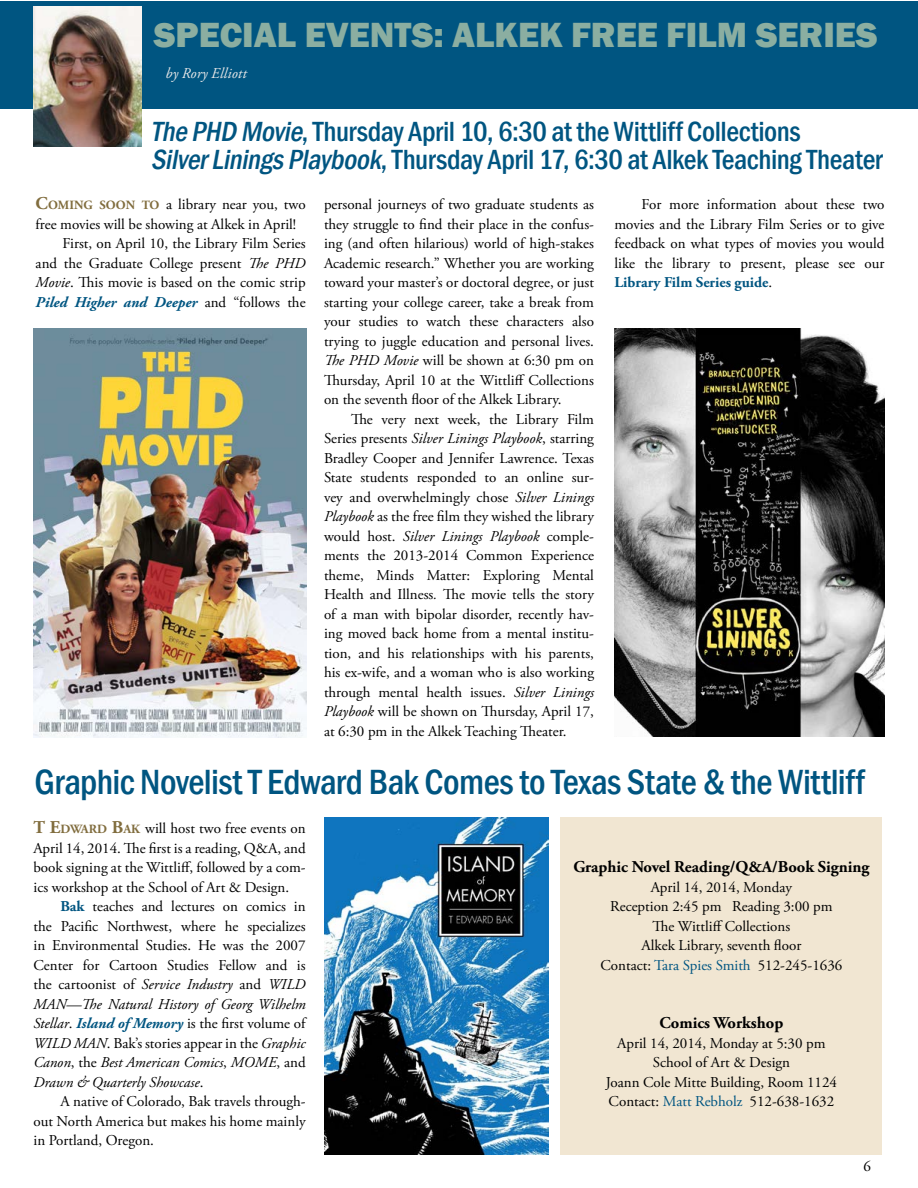
<style>
.page{position:relative;width:918px;height:1188px;background:#fff}
.page>*{position:absolute;margin:0;border:0;box-sizing:border-box;transform-origin:0 0}
.call_out_copy{font:500 condensed 36px "Franklin Gothic";letter-spacing:-.01em;color:#005581}
.section_header{font:800 36px "Franklin Gothic";color:#8baea1}
.call_out_copy-2{font:500 condensed 28.5px/28.5px "Franklin Gothic";letter-spacing:-.015em;color:#005581}
.body_text{font:700 16.5px "Adobe Garamond Pro";color:#000}
.body_text-2{font:15px/19.5px "Adobe Garamond Pro";color:#000;text-align:justify}
.body_text_1st_paragr{font:15px/19.5px "Adobe Garamond Pro";color:#000}
.byline{font:italic 15px "Adobe Garamond Pro";letter-spacing:.01em;color:#e6e7e8}
.s1{font-style:italic}
.s2{font-weight:700;font-size:18px;color:#816d3e}
.s3{font-weight:700;font-size:12.6px;color:#816d3e}
.s4{font-weight:700;font-style:italic;color:#005581}
.s5{font-weight:700;color:#005581}
.s6{color:#005581}
</style>
<div class="page">
<div style="left:0;top:1px;width:918px;height:108px;background:#005581"></div>
<img style="left:615px;top:328px;width:270px;height:409px">
<img style="left:33px;top:328px;width:274px;height:410px">
<img style="left:33px;top:6px;width:108px;height:140px">
<div style="left:561px;top:817px;width:321px;height:337px;background:#f1e6d2"></div>
<img style="left:324px;top:817px;width:225px;height:338px">
<p class="section_header" style="left:154px;top:11px;width:726px">SPECIAL EVENTS: ALKEK FREE FILM SERIES</p>
<p class="byline" style="left:166px;top:65px;width:83px">by Rory Elliott</p>
<h4 class="call_out_copy-2" style="left:151px;top:117px;width:733px"><span class="s1">ThePHD Movie</span>, Thursday April 10, 6:30 at the Wittliff Collections<br><span class="s1">SilverLiningsPlaybook</span>, Thursday April 17, 6:30 at Alkek Teaching Theater</h4>
<p class="body_text_1st_paragr" style="left:36px;top:195px;width:272px"><span class="s2">C</span><span class="s3">OMING SOON TO</span> a library near you, two free movies will be showing at Alkek in April!</p>
<p class="body_text-2" style="left:36px;top:234px;width:272px;text-indent:27px">First, on April 10, the Library Film Series and the Graduate College present <span class="s1">The PHD Movie</span>. This movie is based on the comic strip <span class="s4">Piled Higher and Deeper</span> and “follows the</p>
<p class="body_text-2" style="left:324px;top:195px;width:272px">personal journeys of two graduate students as they struggle to find their place in the confus&shy;ing (and often hilarious) world of high-stakes Academic research.” Whether you are working toward your master’s or doctoral degree, or just starting your college career, take a break from your studies to watch these characters also trying to juggle education and personal lives.<br><span class="s1">The PHD Movie</span> will be shown at 6:30 pm on Thursday, April 10 at the Wittliff Collections on the seventh floor of the Alkek Library.</p>
<p class="body_text-2" style="left:324px;top:410px;width:272px;text-indent:27px">The very next week, the Library Film Series presents <span class="s1">Silver Linings Playbook</span>, starring Bradley Cooper and Jennifer Lawrence. Texas State students responded to an online sur&shy;vey and overwhelmingly chose <span class="s1">Silver Linings Playbook</span> as the free film they wished the library would host. <span class="s1">Silver Linings Playbook</span> comple&shy;ments the 2013-2014 Common Experience theme, Minds Matter: Exploring Mental Health and Illness<span class="s1">.</span> The movie tells the story of a man with bipolar disorder, recently hav&shy;ing moved back home from a mental institu&shy;tion, and his relationships with his parents, his ex-wife, and a woman who is also working through mental health issues. <span class="s1">Silver Linings Playbook</span> will be shown on Thursday, April 17, at 6:30 pm in the Alkek Teaching Theater.</p>
<p class="body_text-2" style="left:615px;top:195px;width:272px;text-indent:27px">For more information about these two movies and the Library Film Series or to give feedback on what types of movies you would like the library to present, please see our <span class="s5">Library Film Series guide</span>.</p>
<h4 class="call_out_copy" style="left:35px;top:759px;width:832px">Graphic Novelist T Edward Bak Comes to Texas State &amp; the Wittliff</h4>
<p class="body_text_1st_paragr" style="left:33px;top:819px;width:274px;text-align:justify"><span class="s2">T E</span><span class="s3">DWARD</span> <span class="s2">B</span><span class="s3">AK</span> will host two free events on April 14, 2014. The first is a reading, Q&amp;A, and book signing at the Wittliff, followed by a com&shy;ics workshop at the School of Art &amp; Design.</p>
<p class="body_text-2" style="left:33px;top:897px;width:274px;text-indent:27px"><span class="s5">Bak</span> teaches and lectures on comics in the Pacific Northwest, where he specializes in Environmental Studies. He was the 2007<br>Center for Cartoon Studies Fellow and is the cartoonist of <span class="s1">Service Industry</span> and <span class="s1">WILD MAN—The Natural History of Georg Wilhelm Stellar</span>. <span class="s4">Island of Memory</span> is the first volume of <span class="s1">WILD MAN</span>. Bak’s stories appear in the <span class="s1">Graphic Canon</span>, the <span class="s1">Best American Comics</span>, <span class="s1">MOME</span>, and <span class="s1">Drawn &amp; Quarterly Showcase</span>.</p>
<p class="body_text-2" style="left:33px;top:1092px;width:274px;text-indent:27px">A native of Colorado, Bak travels through&shy;out North America but makes his home mainly in Portland, Oregon.</p>
<p class="body_text" style="left:573px;top:857px;width:298px">Graphic Novel Reading/Q&amp;A/Book Signing</p>
<p class="body_text-2" style="left:651px;top:878px;width:143px">April 14, 2014, Monday</p>
<p class="body_text-2" style="left:610px;top:897px;width:224px">Reception 2:45 pm Reading 3:00 pm</p>
<p class="body_text-2" style="left:653px;top:917px;width:139px">The Wittliff Collections</p>
<p class="body_text-2" style="left:642px;top:936px;width:161px">Alkek Library, seventh floor</p>
<p class="body_text-2" style="left:600px;top:956px;width:243px">Contact: <span class="s6">Tara Spies Smith</span> 512-245-1636</p>
<p class="body_text" style="left:660px;top:1013px;width:125px">Comics Workshop</p>
<p class="body_text-2" style="left:617px;top:1034px;width:210px">April 14, 2014, Monday at 5:30 pm</p>
<p class="body_text-2" style="left:653px;top:1053px;width:139px">School of Art &amp; Design</p>
<p class="body_text-2" style="left:606px;top:1073px;width:233px">Joann Cole Mitte Building, Room 1124</p>
<p class="body_text-2" style="left:609px;top:1092px;width:227px">Contact: <span class="s6">Matt Rebholz</span> 512-638-1632</p>
<p class="body_text-2" style="left:864px;top:1157px;width:9px">6</p>
</div>
